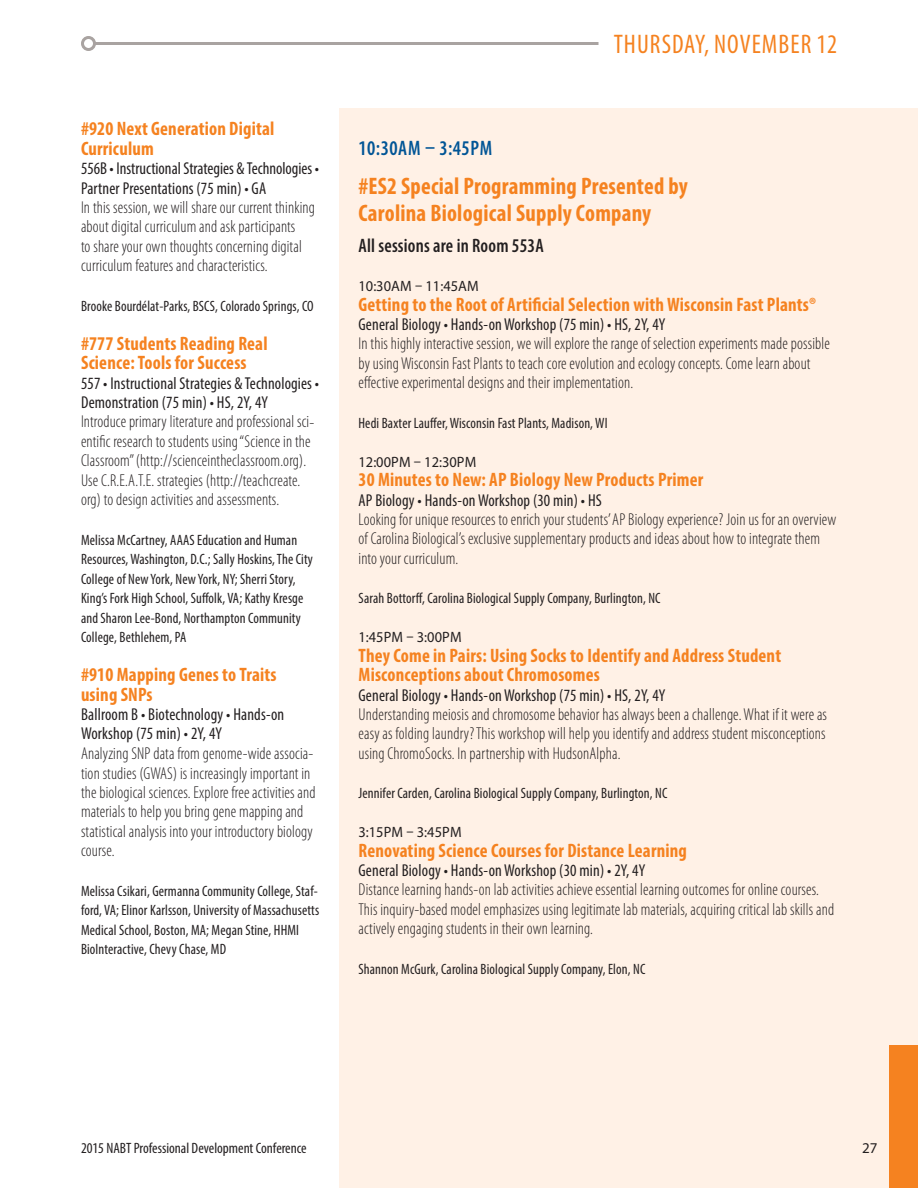
<style>
.page{position:relative;width:918px;height:1188px;background:#fff}
.page>*{position:absolute;margin:0;border:0;box-sizing:border-box;transform-origin:0 0}
.t1{font:condensed 27px "Myriad Pro";letter-spacing:.04em;color:#f58220;scale:.96 1}
.t2{font:700 condensed 24px/27px "Myriad Pro";letter-spacing:.01em;color:#f58220;scale:.96 1}
.t3{font:600 condensed 21px "Myriad Pro";letter-spacing:.03em;color:#005596;scale:.96 1}
.t4{font:700 condensed 19.5px/19.5px "Myriad Pro";letter-spacing:.01em;color:#f58220;scale:.96 1}
.t5{font:600 condensed 19.5px "Myriad Pro";letter-spacing:.01em;color:#231f20;scale:.96 1}
.t6{font:300 condensed 17.25px/19.5px "Myriad Pro";letter-spacing:.01em;color:#231f20;scale:.96 1}
.t7{font:condensed 17.25px/19.5px "Myriad Pro";letter-spacing:.01em;color:#231f20;scale:.96 1}
.t8{font:condensed 15px/19.5px "Myriad Pro";letter-spacing:.01em;color:#231f20;scale:.96 1}
.t9{font:15px "Myriad Pro";letter-spacing:.01em;color:#231f20;scale:.96 1}
.t10{font:condensed 15px "Myriad Pro";letter-spacing:.01em;color:#231f20}
.t11{font:15px "Myriad Pro";letter-spacing:.01em;color:#231f20}
</style>
<div class="page">
<div style="left:340px;top:108px;width:578px;height:1080px;background:#fff1e6"></div>
<div style="left:889px;top:1045px;width:29px;height:143px;background:#f58220"></div>
<hr style="left:94px;top:42px;width:504px;height:3px;background:#a9a3a1">
<div style="left:81px;top:36px;width:15px;height:15px;border:3px solid #a9a3a1;border-radius:50%"></div>
<p class="t4" style="left:81px;top:118px;width:203px">#920 Next Generation Digital<br>Curriculum</p>
<p class="t7" style="left:81px;top:158px;width:250px">556B • Instructional Strategies &amp; Technologies •<br>Partner Presentations (75 min) • GA</p>
<p class="t6" style="left:81px;top:197px;width:245px">In this session, we will share our current thinking about digital curriculum and ask participants<br>to share your own thoughts concerning digital curriculum features and characteristics.</p>
<p class="t8" style="left:81px;top:296px;width:244px">Brooke Bourdélat-Parks, BSCS, Colorado Springs, CO</p>
<p class="t4" style="left:81px;top:333px;width:196px">#777 Students Reading Real<br>Science: Tools for Success</p>
<p class="t7" style="left:81px;top:373px;width:250px">557 • Instructional Strategies &amp; Technologies •<br>Demonstration (75 min) • HS, 2Y, 4Y</p>
<p class="t6" style="left:81px;top:412px;width:244px">Introduce primary literature and professional sci&shy;entific research to students using “Science in the Classroom” (http://scienceintheclassroom.org).<br>Use C.R.E.A.T.E. strategies (http://teachcreate. org) to design activities and assessments.</p>
<p class="t8" style="left:81px;top:530px;width:243px">Melissa McCartney, AAAS Education and Human Resources, Washington, D.C.; Sally Hoskins, The City College of New York, New York, NY; Sherri Story, King’s Fork High School, Suffolk, VA; Kathy Kresge and Sharon Lee-Bond, Northampton Community College, Bethlehem, PA</p>
<p class="t4" style="left:81px;top:664px;width:205px">#910 Mapping Genes to Traits using SNPs</p>
<p class="t7" style="left:81px;top:704px;width:213px">Ballroom B • Biotechnology • Hands-on<br>Workshop (75 min) • 2Y, 4Y</p>
<p class="t6" style="left:81px;top:743px;width:246px">Analyzing SNP data from genome-wide associa&shy;tion studies (GWAS) is increasingly important in the biological sciences. Explore free activities and materials to help you bring gene mapping and statistical analysis into your introductory biology course.</p>
<p class="t8" style="left:81px;top:881px;width:250px">Melissa Csikari, Germanna Community College, Staf&shy;ford, VA; Elinor Karlsson, University of Massachusetts Medical School, Boston, MA; Megan Stine, HHMI BioInteractive, Chevy Chase, MD</p>
<h1 class="t1" style="left:614px;top:28px;width:234px">THURSDAY, NOVEMBER 12</h1>
<p class="t3" style="left:359px;top:135px;width:141px">10:30AM – 3:45PM</p>
<h2 class="t2" style="left:359px;top:172px;width:345px">#ES2 Special Programming Presented by<br>Carolina Biological Supply Company</h2>
<p class="t5" style="left:359px;top:234px;width:194px">All sessions are in Room 553A</p>
<p class="t9" style="left:359px;top:277px;width:127px">10:30AM – 11:45AM</p>
<p class="t4" style="left:359px;top:294px;width:478px">Getting to the Root of Artificial Selection with Wisconsin Fast Plants®</p>
<p class="t7" style="left:359px;top:314px;width:321px">General Biology • Hands-on Workshop (75 min) • HS, 2Y, 4Y</p>
<p class="t6" style="left:359px;top:334px;width:492px">In this highly interactive session, we will explore the range of selection experiments made possible by using Wisconsin Fast Plants to teach core evolution and ecology concepts. Come learn about effective experimental designs and their implementation.</p>
<p class="t8" style="left:359px;top:413px;width:261px">Hedi Baxter Lauffer, Wisconsin Fast Plants, Madison, WI</p>
<p class="t9" style="left:359px;top:452px;width:124px">12:00PM – 12:30PM</p>
<p class="t4" style="left:359px;top:469px;width:361px">30 Minutes to New: AP Biology New Products Primer</p>
<p class="t7" style="left:359px;top:490px;width:255px">AP Biology • Hands-on Workshop (30 min) • HS</p>
<p class="t6" style="left:359px;top:509px;width:499px">Looking for unique resources to enrich your students’ AP Biology experience? Join us for an overview of Carolina Biological’s exclusive supplementary products and ideas about how to integrate them into your curriculum.</p>
<p class="t8" style="left:359px;top:588px;width:316px">Sarah Bottorff, Carolina Biological Supply Company, Burlington, NC</p>
<p class="t9" style="left:359px;top:628px;width:109px">1:45PM – 3:00PM</p>
<p class="t4" style="left:359px;top:645px;width:442px">They Come in Pairs: Using Socks to Identify and Address Student<br>Misconceptions about Chromosomes</p>
<p class="t7" style="left:359px;top:685px;width:321px">General Biology • Hands-on Workshop (75 min) • HS, 2Y, 4Y</p>
<p class="t6" style="left:359px;top:704px;width:490px;text-align:justify">Understanding meiosis and chromosome behavior has always been a challenge. What if it were as easy as folding laundry? This workshop will help you identify and address student misconceptions using ChromoSocks. In partnership with HudsonAlpha.</p>
<p class="t8" style="left:359px;top:783px;width:323px">Jennifer Carden, Carolina Biological Supply Company, Burlington, NC</p>
<p class="t9" style="left:359px;top:823px;width:109px">3:15PM – 3:45PM</p>
<p class="t4" style="left:359px;top:840px;width:344px">Renovating Science Courses for Distance Learning</p>
<p class="t7" style="left:359px;top:860px;width:300px">General Biology • Hands-on Workshop (30 min) • 2Y, 4Y</p>
<p class="t6" style="left:359px;top:880px;width:497px">Distance learning hands-on lab activities achieve essential learning outcomes for online courses.<br>This inquiry-based model emphasizes using legitimate lab materials, acquiring critical lab skills and actively engaging students in their own learning.</p>
<p class="t8" style="left:359px;top:959px;width:300px">Shannon McGurk, Carolina Biological Supply Company, Elon, NC</p>
<p class="t10" style="left:81px;top:1139px;width:227px">2015 NABT Professional Development Conference</p>
<p class="t11" style="left:862px;top:1139px;width:17px">27</p>
</div>
